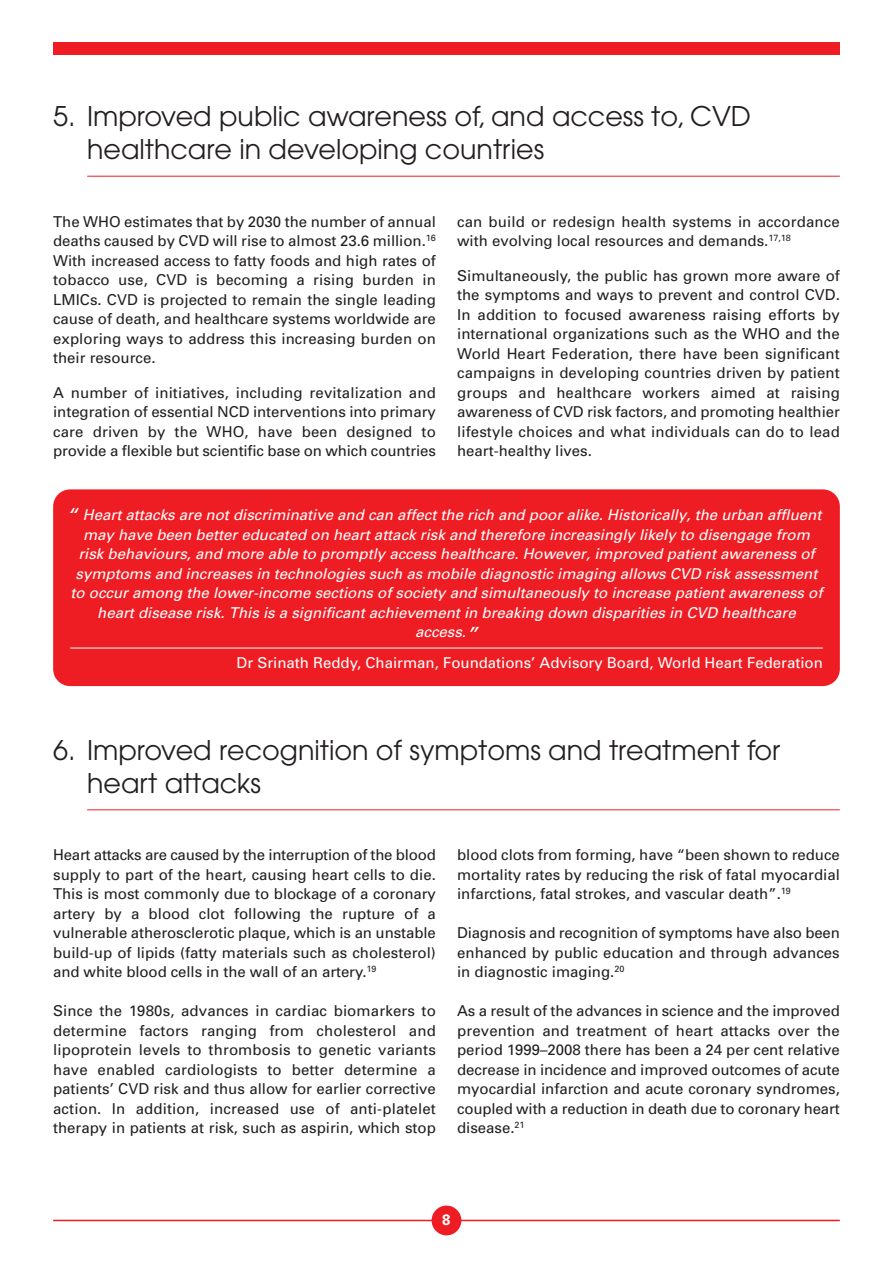
<style>
.page{position:relative;width:893px;height:1263px;background:#fff}
.page>*{position:absolute;margin:0;border:0;box-sizing:border-box;transform-origin:0 0}
.t1{font:27px/33px "Avant Garde";color:#231f20}
.t2{font:15px/19.5px "Univers";color:#231f20;text-align:justify}
.t3{font:italic 15px/19.5px "Univers";color:#fff;text-align:center}
.t4{font:15px "Univers";color:#fff}
.t5{font:700 15px "Univers";color:#fff}
.s1{font-size:21px}
</style>
<div class="page">
<hr style="left:53px;top:1220px;width:787px;height:1px;background:#ee1d23">
<div style="left:432px;top:1205px;width:29px;height:30px;background:#ee1d23;border-radius:50%"></div>
<div style="left:53px;top:43px;width:787px;height:12px;background:#ee1d23"></div>
<hr style="left:87px;top:809px;width:753px;height:1px;background:#ee1d23">
<hr style="left:87px;top:176px;width:753px;height:1px;background:#ee1d23">
<div style="left:53px;top:489px;width:787px;height:197px;background:#ee1d23;border-radius:17px"></div>
<hr style="left:70px;top:648px;width:753px;height:1px;background:#fff">
<h1 class="t1" style="left:87px;top:102px;width:665px;text-indent:-34px">5. Improved public awareness of, and access to, CVD healthcare in developing countries</h1>
<p class="t2" style="left:53px;top:213px;width:384px">The WHO estimates that by 2030 the number of annual deaths caused by CVD will rise to almost 23.6 million.<sup>16<br></sup>With increased access to fatty foods and high rates of tobacco use, CVD is becoming a rising burden in LMICs. CVD is projected to remain the single leading cause of death, and healthcare systems worldwide are exploring ways to address this increasing burden on their resource.</p>
<p class="t2" style="left:53px;top:384px;width:384px">A number of initiatives, including revitalization and integration of essential NCD interventions into primary care driven by the WHO, have been designed to provide a flexible but scientific base on which countries</p>
<p class="t2" style="left:457px;top:213px;width:384px">can build or redesign health systems in accordance with evolving local resources and demands.<sup>17,18</sup></p>
<p class="t2" style="left:457px;top:267px;width:384px">Simultaneously, the public has grown more aware of the symptoms and ways to prevent and control CVD.<br>In addition to focused awareness raising efforts by international organizations such as the WHO and the World Heart Federation, there have been significant campaigns in developing countries driven by patient groups and healthcare workers aimed at raising awareness of CVD risk factors, and promoting healthier lifestyle choices and what individuals can do to lead heart-healthy lives.</p>
<p class="t3" style="left:71px;top:505px;width:753px"><span class="s1">“</span>Heart attacks are not discriminative and can affect the rich and poor alike. Historically, the urban affluent may have been better educated on heart attack risk and therefore increasingly likely to disengage from risk behaviours, and more able to promptly access healthcare. However, improved patient awareness of symptoms and increases in technologies such as mobile diagnostic imaging allows CVD risk assessment to occur among the lower-income sections of society and simultaneously to increase patient awareness of heart disease risk. This is a significant achievement in breaking down disparities in CVD healthcare access.<span class="s1">”</span></p>
<p class="t4" style="left:237px;top:657px;width:588px">Dr Srinath Reddy, Chairman, Foundations’ Advisory Board, World Heart Federation</p>
<h1 class="t1" style="left:87px;top:736px;width:695px;text-indent:-34px">6. Improved recognition of symptoms and treatment for heart attacks</h1>
<p class="t2" style="left:53px;top:846px;width:384px">Heart attacks are caused by the interruption of the blood supply to part of the heart, causing heart cells to die.<br>This is most commonly due to blockage of a coronary artery by a blood clot following the rupture of a vulnerable atherosclerotic plaque, which is an unstable build-up of lipids (fatty materials such as cholesterol) and white blood cells in the wall of an artery.<sup>19</sup></p>
<p class="t2" style="left:53px;top:1002px;width:384px">Since the 1980s, advances in cardiac biomarkers to determine factors ranging from cholesterol and lipoprotein levels to thrombosis to genetic variants have enabled cardiologists to better determine a patients’ CVD risk and thus allow for earlier corrective action. In addition, increased use of anti-platelet therapy in patients at risk, such as aspirin, which stop</p>
<p class="t2" style="left:457px;top:846px;width:384px">blood clots from forming, have “been shown to reduce mortality rates by reducing the risk of fatal myocardial infarctions, fatal strokes, and vascular death”.<sup>19</sup></p>
<p class="t2" style="left:457px;top:924px;width:384px">Diagnosis and recognition of symptoms have also been enhanced by public education and through advances in diagnostic imaging.<sup>20</sup></p>
<p class="t2" style="left:457px;top:1002px;width:384px">As a result of the advances in science and the improved prevention and treatment of heart attacks over the period 1999–2008 there has been a 24 per cent relative decrease in incidence and improved outcomes of acute myocardial infarction and acute coronary syndromes, coupled with a reduction in death due to coronary heart disease.<sup>21</sup></p>
<p class="t5" style="left:442px;top:1211px;width:10px">8</p>
</div>
